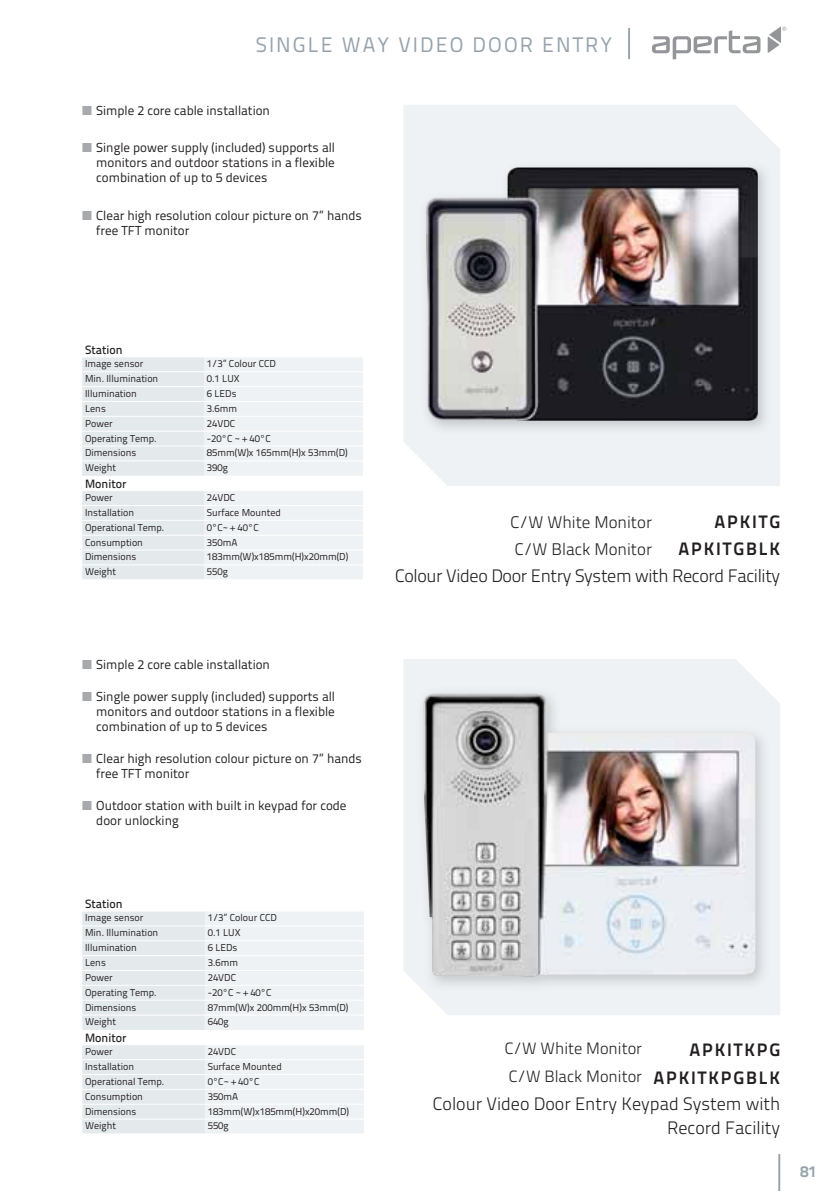
<style>
.page{position:relative;width:837px;height:1191px;background:#fff}
.page>*{position:absolute;margin:0;border:0;box-sizing:border-box;transform-origin:0 0}
.t1{font:21px "Titillium Text 22 L";letter-spacing:.1em;color:#95a2ab}
.t2{font:300 18px/24px "Titillium Text 22 L";color:#231f20;text-align:right}
.t3{font:300 18px "Titillium Text 22 L";letter-spacing:-.02em;color:#231f20}
.t4{font:700 18px "Titillium Text 22 L";letter-spacing:.1em;color:#231f20}
.t5{font:300 16.8px "Titillium Text 22 L";color:#231f20}
.t6{font:300 16.4px "Titillium Text 22 L";color:#231f20}
.t7{font:700 16px "Titillium Text 22 L";color:#95a2ab}
.t8{font:13px/15px "Titillium Text 22 L";color:#231f20}
.t9{font:500 12px "Titillium Text 22 L";color:#231f20}
.t10{font:10px "Titillium Text 22 L";color:#231f20}
</style>
<div class="page">
<hr style="left:778px;top:1154px;width:2px;height:37px;background:#95a2ab">
<hr style="left:628px;top:28px;width:1px;height:31px;background:#95a2ab">
<svg style="left:652px;top:30px;width:108px;height:29px"></svg>
<svg style="left:767px;top:27px;width:19px;height:26px"></svg>
<div style="left:403px;top:659px;width:377px;height:356px;background:#eff2f4"></div>
<div style="left:403px;top:105px;width:377px;height:381px;background:#eff2f4"></div>
<img style="left:419px;top:161px;width:352px;height:273px">
<img style="left:425px;top:167px;width:332px;height:254px">
<img style="left:416px;top:686px;width:353px;height:305px">
<img style="left:423px;top:693px;width:332px;height:283px">
<svg style="left:82px;top:357px;width:281px;height:222px"></svg>
<hr style="left:82px;top:371px;width:122px;height:1px;background:#fff">
<hr style="left:82px;top:386px;width:122px;height:1px;background:#fff">
<hr style="left:82px;top:401px;width:122px;height:1px;background:#fff">
<hr style="left:82px;top:416px;width:122px;height:1px;background:#fff">
<hr style="left:82px;top:431px;width:122px;height:1px;background:#fff">
<hr style="left:82px;top:446px;width:122px;height:1px;background:#fff">
<hr style="left:82px;top:460px;width:122px;height:1px;background:#fff">
<hr style="left:82px;top:505px;width:122px;height:1px;background:#fff">
<hr style="left:82px;top:520px;width:122px;height:1px;background:#fff">
<hr style="left:82px;top:535px;width:122px;height:1px;background:#fff">
<hr style="left:82px;top:550px;width:122px;height:1px;background:#fff">
<hr style="left:82px;top:564px;width:122px;height:1px;background:#fff">
<hr style="left:204px;top:371px;width:159px;height:1px;background:#fff">
<hr style="left:204px;top:386px;width:159px;height:1px;background:#fff">
<hr style="left:204px;top:401px;width:159px;height:1px;background:#fff">
<hr style="left:204px;top:416px;width:159px;height:1px;background:#fff">
<hr style="left:204px;top:431px;width:159px;height:1px;background:#fff">
<hr style="left:204px;top:446px;width:159px;height:1px;background:#fff">
<hr style="left:204px;top:460px;width:159px;height:1px;background:#fff">
<hr style="left:204px;top:505px;width:159px;height:1px;background:#fff">
<hr style="left:204px;top:520px;width:159px;height:1px;background:#fff">
<hr style="left:204px;top:535px;width:159px;height:1px;background:#fff">
<hr style="left:204px;top:550px;width:159px;height:1px;background:#fff">
<hr style="left:204px;top:564px;width:159px;height:1px;background:#fff">
<hr style="left:82px;top:490px;width:281px;height:1px;background:#fff">
<svg style="left:82px;top:911px;width:282px;height:222px"></svg>
<hr style="left:82px;top:925px;width:123px;height:1px;background:#fff">
<hr style="left:82px;top:940px;width:123px;height:1px;background:#fff">
<hr style="left:82px;top:955px;width:123px;height:1px;background:#fff">
<hr style="left:82px;top:970px;width:123px;height:1px;background:#fff">
<hr style="left:82px;top:985px;width:123px;height:1px;background:#fff">
<hr style="left:82px;top:1000px;width:123px;height:1px;background:#fff">
<hr style="left:82px;top:1014px;width:123px;height:1px;background:#fff">
<hr style="left:82px;top:1059px;width:123px;height:1px;background:#fff">
<hr style="left:82px;top:1074px;width:123px;height:1px;background:#fff">
<hr style="left:82px;top:1089px;width:123px;height:1px;background:#fff">
<hr style="left:82px;top:1103px;width:123px;height:1px;background:#fff">
<hr style="left:82px;top:1118px;width:123px;height:1px;background:#fff">
<hr style="left:205px;top:925px;width:159px;height:1px;background:#fff">
<hr style="left:205px;top:940px;width:159px;height:1px;background:#fff">
<hr style="left:205px;top:955px;width:159px;height:1px;background:#fff">
<hr style="left:205px;top:970px;width:159px;height:1px;background:#fff">
<hr style="left:205px;top:985px;width:159px;height:1px;background:#fff">
<hr style="left:205px;top:1000px;width:159px;height:1px;background:#fff">
<hr style="left:205px;top:1014px;width:159px;height:1px;background:#fff">
<hr style="left:205px;top:1059px;width:159px;height:1px;background:#fff">
<hr style="left:205px;top:1074px;width:159px;height:1px;background:#fff">
<hr style="left:205px;top:1089px;width:159px;height:1px;background:#fff">
<hr style="left:205px;top:1103px;width:159px;height:1px;background:#fff">
<hr style="left:205px;top:1118px;width:159px;height:1px;background:#fff">
<hr style="left:82px;top:1044px;width:123px;height:1px;background:#fff">
<hr style="left:205px;top:1044px;width:159px;height:1px;background:#fff">
<h1 class="t1" style="left:255px;top:37px;width:358px">SINGLE WAY VIDEO DOOR ENTRY</h1>
<h3 class="t8" style="left:96px;top:104px;width:175px">Simple 2 core cable installation</h3>
<h3 class="t8" style="left:96px;top:142px;width:240px;text-align:justify">Single power supply (included) supports all monitors and outdoor stations in a flexible combination of up to 5 devices</h3>
<h3 class="t8" style="left:96px;top:209px;width:267px">Clear high resolution colour picture on 7” hands free TFT monitor</h3>
<p class="t9" style="left:85px;top:345px;width:39px">Station</p>
<p class="t10" style="left:85px;top:360px;width:60px">Image sensor</p>
<p class="t10" style="left:207px;top:360px;width:71px">1/3” Colour CCD</p>
<p class="t10" style="left:85px;top:375px;width:75px">Min. Illumination</p>
<p class="t10" style="left:207px;top:375px;width:34px">0.1 LUX</p>
<p class="t10" style="left:85px;top:390px;width:53px">Illumination</p>
<p class="t10" style="left:207px;top:390px;width:31px">6 LEDs</p>
<p class="t10" style="left:85px;top:405px;width:22px">Lens</p>
<p class="t10" style="left:207px;top:405px;width:32px">3.6mm</p>
<p class="t10" style="left:85px;top:419px;width:29px">Power</p>
<p class="t10" style="left:207px;top:419px;width:30px">24VDC</p>
<p class="t10" style="left:85px;top:434px;width:73px">Operating Temp.</p>
<p class="t10" style="left:207px;top:434px;width:65px">-20°C ~ + 40°C</p>
<p class="t10" style="left:85px;top:449px;width:53px">Dimensions</p>
<p class="t10" style="left:207px;top:449px;width:142px">85mm(W)x 165mm(H)x 53mm(D)</p>
<p class="t10" style="left:85px;top:464px;width:32px">Weight</p>
<p class="t10" style="left:207px;top:464px;width:23px">390g</p>
<p class="t9" style="left:85px;top:479px;width:43px">Monitor</p>
<p class="t10" style="left:85px;top:494px;width:29px">Power</p>
<p class="t10" style="left:207px;top:494px;width:30px">24VDC</p>
<p class="t10" style="left:85px;top:509px;width:50px">Installation</p>
<p class="t10" style="left:207px;top:509px;width:76px">Surface Mounted</p>
<p class="t10" style="left:85px;top:523px;width:81px">Operational Temp.</p>
<p class="t10" style="left:207px;top:523px;width:53px">0°C~ + 40°C</p>
<p class="t10" style="left:85px;top:538px;width:59px">Consumption</p>
<p class="t10" style="left:207px;top:538px;width:32px">350mA</p>
<p class="t10" style="left:85px;top:553px;width:53px">Dimensions</p>
<p class="t10" style="left:207px;top:553px;width:143px">183mm(W)x185mm(H)x20mm(D)</p>
<p class="t10" style="left:85px;top:568px;width:32px">Weight</p>
<p class="t10" style="left:207px;top:568px;width:23px">550g</p>
<h3 class="t8" style="left:96px;top:658px;width:175px">Simple 2 core cable installation</h3>
<h3 class="t8" style="left:96px;top:690px;width:240px;text-align:justify">Single power supply (included) supports all monitors and outdoor stations in a flexible combination of up to 5 devices</h3>
<h3 class="t8" style="left:96px;top:752px;width:267px">Clear high resolution colour picture on 7” hands free TFT monitor</h3>
<h3 class="t8" style="left:96px;top:799px;width:252px">Outdoor station with built in keypad for code door unlocking</h3>
<p class="t9" style="left:85px;top:899px;width:39px">Station</p>
<p class="t10" style="left:85px;top:914px;width:60px">Image sensor</p>
<p class="t10" style="left:208px;top:914px;width:71px">1/3” Colour CCD</p>
<p class="t10" style="left:85px;top:929px;width:75px">Min. Illumination</p>
<p class="t10" style="left:208px;top:929px;width:34px">0.1 LUX</p>
<p class="t10" style="left:85px;top:944px;width:53px">Illumination</p>
<p class="t10" style="left:208px;top:944px;width:31px">6 LEDs</p>
<p class="t10" style="left:85px;top:958px;width:22px">Lens</p>
<p class="t10" style="left:208px;top:958px;width:32px">3.6mm</p>
<p class="t10" style="left:85px;top:973px;width:29px">Power</p>
<p class="t10" style="left:208px;top:973px;width:30px">24VDC</p>
<p class="t10" style="left:85px;top:988px;width:73px">Operating Temp.</p>
<p class="t10" style="left:208px;top:988px;width:65px">-20°C ~ + 40°C</p>
<p class="t10" style="left:85px;top:1003px;width:53px">Dimensions</p>
<p class="t10" style="left:208px;top:1003px;width:142px">87mm(W)x 200mm(H)x 53mm(D)</p>
<p class="t10" style="left:85px;top:1018px;width:32px">Weight</p>
<p class="t10" style="left:208px;top:1018px;width:23px">640g</p>
<p class="t9" style="left:85px;top:1033px;width:43px">Monitor</p>
<p class="t10" style="left:85px;top:1048px;width:29px">Power</p>
<p class="t10" style="left:208px;top:1048px;width:30px">24VDC</p>
<p class="t10" style="left:85px;top:1062px;width:50px">Installation</p>
<p class="t10" style="left:208px;top:1062px;width:76px">Surface Mounted</p>
<p class="t10" style="left:85px;top:1077px;width:81px">Operational Temp.</p>
<p class="t10" style="left:208px;top:1077px;width:53px">0°C~ + 40°C</p>
<p class="t10" style="left:85px;top:1092px;width:59px">Consumption</p>
<p class="t10" style="left:208px;top:1092px;width:32px">350mA</p>
<p class="t10" style="left:85px;top:1107px;width:53px">Dimensions</p>
<p class="t10" style="left:208px;top:1107px;width:143px">183mm(W)x185mm(H)x20mm(D)</p>
<p class="t10" style="left:85px;top:1122px;width:32px">Weight</p>
<p class="t10" style="left:208px;top:1122px;width:23px">550g</p>
<h3 class="t5" style="left:510px;top:515px;width:143px">C/W White Monitor</h3>
<h3 class="t5" style="left:514px;top:542px;width:139px">C/W Black Monitor</h3>
<h2 class="t4" style="left:714px;top:515px;width:67px">APKITG</h2>
<h2 class="t4" style="left:678px;top:542px;width:103px">APKITGBLK</h2>
<h2 class="t3" style="left:395px;top:569px;width:386px">Colour Video Door Entry System with Record Facility</h2>
<h3 class="t6" style="left:504px;top:1042px;width:139px">C/W White Monitor</h3>
<h3 class="t6" style="left:508px;top:1070px;width:135px">C/W Black Monitor</h3>
<h2 class="t4" style="left:689px;top:1042px;width:92px">APKITKPG</h2>
<h2 class="t4" style="left:653px;top:1070px;width:128px">APKITKPGBLK</h2>
<h2 class="t2" style="left:433px;top:1094px;width:349px">Colour Video Door Entry Keypad System with<br>Record Facility</h2>
<h3 class="t7" style="left:799px;top:1166px;width:18px">81</h3>
</div>
